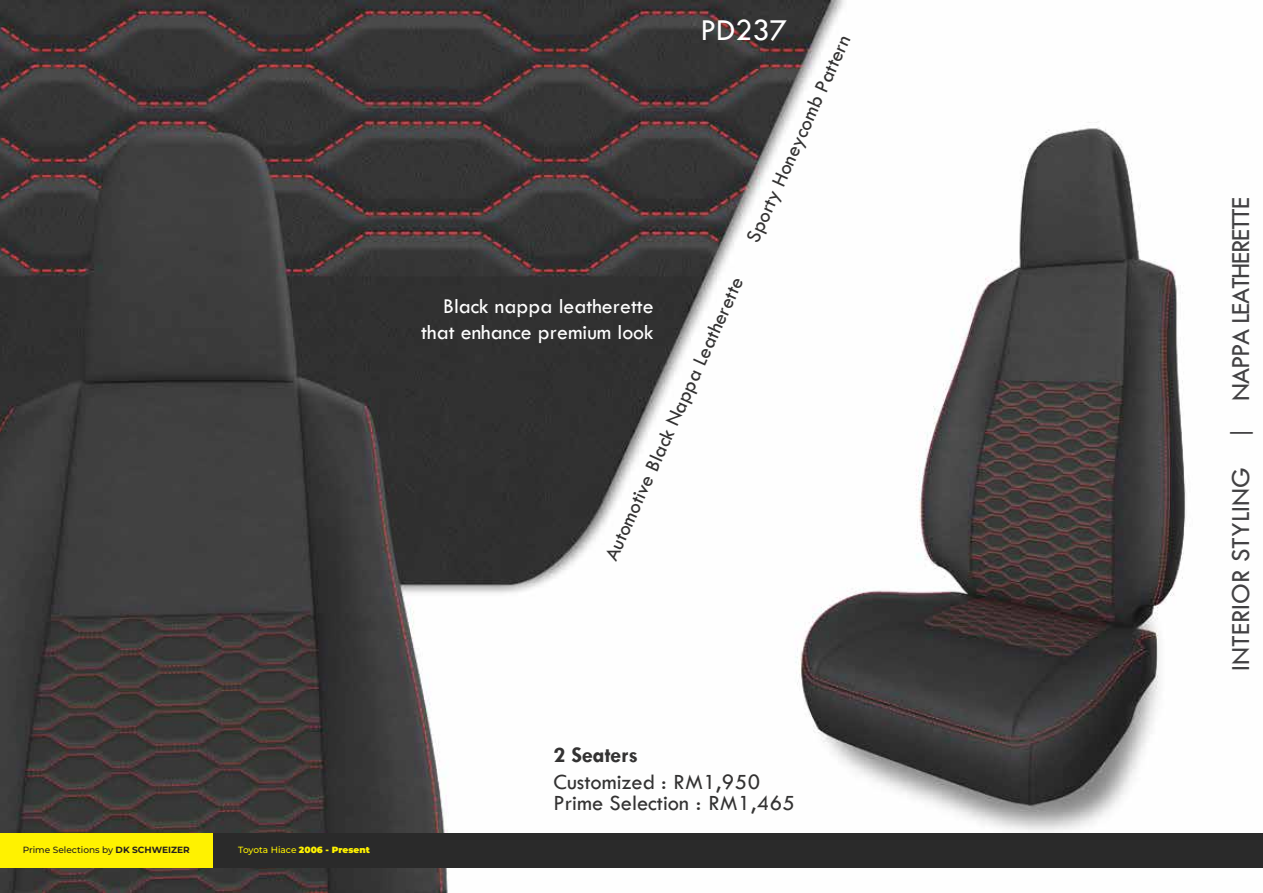
<style>
.page{position:relative;width:1263px;height:893px;background:#fff}
.page>*{position:absolute;margin:0;border:0;box-sizing:border-box;transform-origin:0 0}
.t1{font:31.5px "Tw Cen";color:#fff}
.t2{font:27px "Tw Cen";letter-spacing:-.05em;color:#424143}
.t3{font:22.5px/21px "Tw Cen";color:#333232}
.t4{font:700 22.5px "Tw Cen";color:#333232}
.t5{font:21.9px/26.2px "Tw Cen";color:#fff;text-align:right}
.t6{font:21px "Tw Cen";color:#333232}
.t7{font:500 9px "Montserrat";color:#231f20}
.t8{font:900 9px "Montserrat";color:#fff200}
.s1{font-weight:700}
.s2{font-weight:500}
</style>
<div class="page">
<img style="left:0;top:0;width:1263px;height:893px">
<div style="left:213px;top:833px;width:1050px;height:34px;background:#2a2a2a"></div>
<div style="left:0;top:833px;width:213px;height:34px;background:#fff200"></div>
<h1 class="t1" style="left:700px;top:18px;width:88px">PD237</h1>
<p class="t6" style="left:745px;top:238px;width:227px;rotate:-66deg">Sporty Honeycomb Pattern</p>
<p class="t6" style="left:604px;top:557px;width:311px;rotate:-66deg">Automotive Black Nappa Leatherette</p>
<p class="t5" style="left:421px;top:294px;width:234px">Black nappa leatherette that enhance premium look</p>
<p class="t7" style="left:23px;top:846px;width:168px">Prime Selections by <span class="s1">DK SCHWEIZER</span></p>
<p class="t8" style="left:238px;top:844px;width:133px"><span class="s2">Toyota Hiace</span> 2006 - Present</p>
<p class="t4" style="left:553px;top:741px;width:86px">2 Seaters</p>
<p class="t3" style="left:553px;top:772px;width:243px">Customized : RM1,950<br>Prime Selection : RM1,465</p>
<p class="t2" style="left:1230px;top:671px;width:475px;rotate:-90deg">INTERIOR STYLING | NAPPA LEATHERETTE</p>
</div>
